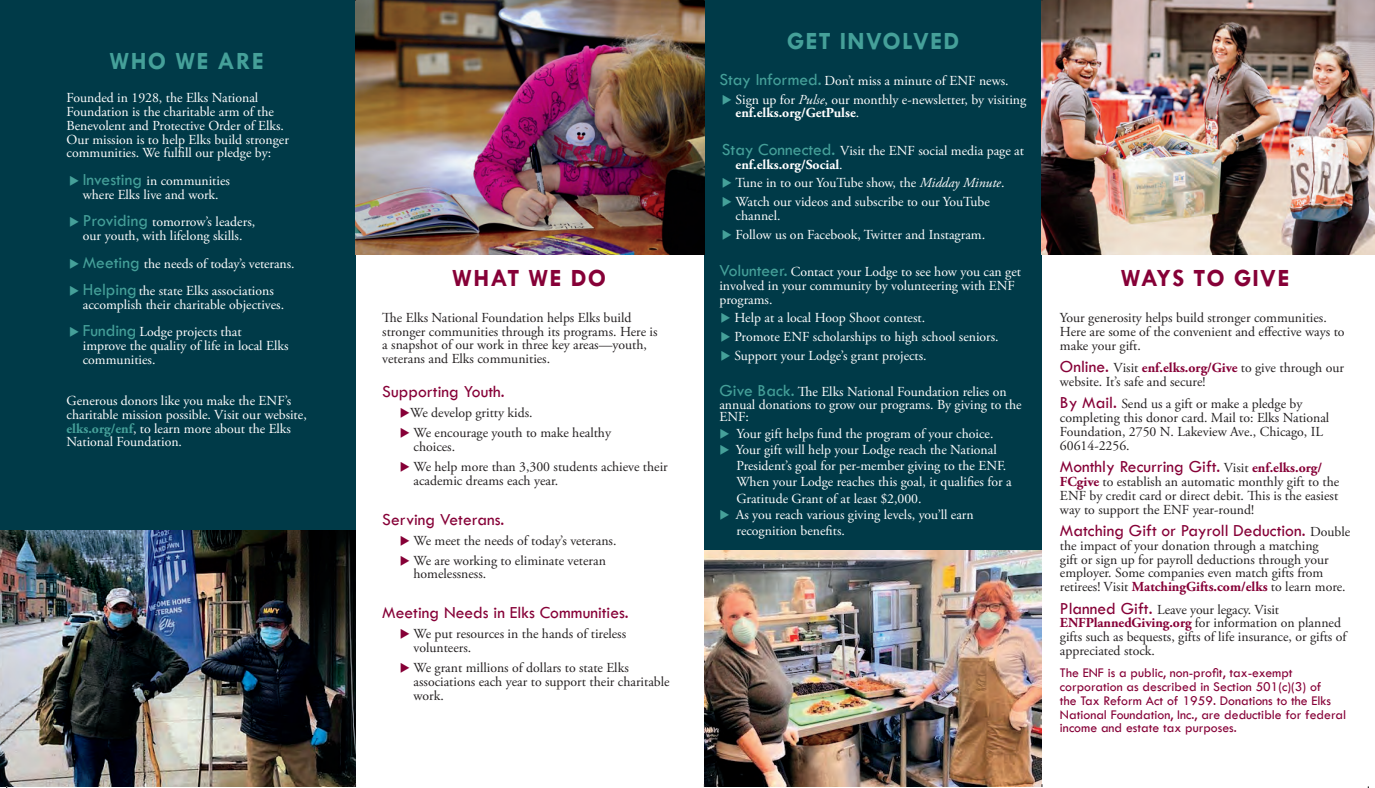
<style>
.page{position:relative;width:1375px;height:788px;background:#fff}
.page>*{position:absolute;margin:0;border:0;box-sizing:border-box;transform-origin:0 0}
.t1{font:700 25px "Tw Cen";letter-spacing:.05em;color:#45a099}
.t2{font:700 25px "Tw Cen";letter-spacing:.05em;color:#860037}
.t3{font:17.5px "Tw Cen";color:#860037}
.t4{font:13.75px/13.8px "Adobe Garamond Pro";color:#fff}
.t5{font:13.75px/13.8px "Adobe Garamond Pro";color:#231f20}
.t6{font:13.75px/13.8px "Tw Cen";color:#860037}
.t7{font:700 13.75px "Adobe Garamond Pro";color:#fff}
.s1{font-family:"Tw Cen";font-size:17.5px;color:#45a099}
.s2{font-weight:700;color:#45a099}
.s3{font-style:italic}
.s4{font-weight:400}
.s5{font-weight:700}
.s6{font-family:"Tw Cen";font-size:17.5px;color:#860037}
.s7{font-weight:700;color:#860037}
.s8{font-family:"Adobe Garamond Pro";font-size:13.75px;color:#231f20}
.s9{font-family:"Adobe Garamond Pro";font-weight:700;font-size:13.75px}
</style>
<div class="page">
<div style="left:704px;top:0;width:338px;height:558px;background:#003a48"></div>
<div style="left:0;top:0;width:355px;height:786px;background:#003a48"></div>
<img style="left:1042px;top:0;width:333px;height:255px">
<img style="left:704px;top:550px;width:338px;height:236px">
<img style="left:355px;top:0;width:349px;height:255px">
<img style="left:0;top:530px;width:355px;height:256px">
<h1 class="t1" style="left:110px;top:46px;width:156px">WHO WE ARE</h1>
<p class="t4" style="left:67px;top:92px;width:224px">Founded in 1928, the Elks National Foundation is the charitable arm of the Benevolent and Protective Order of Elks.<br>Our mission is to help Elks build stronger communities. We fulfill our pledge by:</p>
<p class="t4" style="left:83px;top:174px;width:149px"><span class="s1">Investing</span> in communities where Elks live and work.</p>
<p class="t4" style="left:83px;top:215px;width:174px"><span class="s1">Providing</span> tomorrow’s leaders, our youth, with lifelong skills.</p>
<p class="t4" style="left:83px;top:250px;width:213px;line-height:27.5px"><span class="s1">Meeting</span> the needs of today’s veterans.<br><span class="s1">Helping</span>the state Elks associations</p>
<p class="t4" style="left:83px;top:291px;width:203px;line-height:27.5px">accomplish their charitable objectives.<br><span class="s1">Funding</span> Lodge projects that</p>
<p class="t4" style="left:83px;top:339px;width:207px">improve the quality of life in local Elks communities.</p>
<p class="t4" style="left:67px;top:394px;width:242px">Generous donors like you make the ENF’s charitable mission possible. Visit our website, <span class="s2">elks.org/enf</span>, to learn more about the Elks National Foundation.</p>
<h1 class="t2" style="left:452px;top:263px;width:156px">WHAT WE DO</h1>
<p class="t5" style="left:382px;top:311px;width:277px">The Elks National Foundation helps Elks build stronger communities through its programs. Here is a snapshot of our work in three key areas—youth, veterans and Elks communities.</p>
<p class="t3" style="left:382px;top:381px;width:124px">Supporting Youth.</p>
<p class="t5" style="left:410px;top:403px;width:202px;line-height:20px">We develop gritty kids.<br>We encourage youth to make healthy</p>
<p class="t5" style="left:413px;top:437px;width:256px;line-height:20px">choices.<br>We help more than 3,300 students achieve their</p>
<p class="t5" style="left:413px;top:474px;width:146px">academic dreams each year.</p>
<p class="t3" style="left:382px;top:508px;width:123px">Serving Veterans.</p>
<p class="t5" style="left:413px;top:530px;width:204px;line-height:20px">We meet the needs of today’s veterans.<br>We are working to eliminate veteran</p>
<p class="t5" style="left:413px;top:567px;width:74px">homelessness.</p>
<p class="t3" style="left:382px;top:602px;width:248px">Meeting Needs in Elks Communities.</p>
<p class="t5" style="left:413px;top:627px;width:214px">We put resources in the hands of tireless volunteers.</p>
<p class="t5" style="left:413px;top:661px;width:257px">We grant millions of dollars to state Elks associations each year to support their charitable work.</p>
<h1 class="t1" style="left:787px;top:26px;width:174px">GET INVOLVED</h1>
<p class="t4" style="left:735px;top:72px;width:292px;line-height:18.8px;text-indent:-16px"><span class="s1">Stay Informed.</span> Don’t miss a minute of ENF news.<br>Sign up for <span class="s3">Pulse</span>, our monthly e-newsletter, by visiting</p>
<p class="t7" style="left:735px;top:105px;width:125px">enf.elks.org/GetPulse<span class="s4">.</span></p>
<p class="t4" style="left:735px;top:144px;width:290px;text-indent:-14px"><span class="s1">Stay Connected.</span> Visit the ENF social media page at <span class="s5">enf.elks.org/Social</span>.</p>
<p class="t4" style="left:735px;top:174px;width:270px;line-height:18.8px">Tune in to our YouTube show, the <span class="s3">Midday Minute</span>.<br>Watch our videos and subscribe to our YouTube</p>
<p class="t4" style="left:735px;top:207px;width:254px;line-height:18.8px">channel.<br>Follow us on Facebook, Twitter and Instagram<span class="s3">.</span></p>
<p class="t4" style="left:719px;top:265px;width:303px"><span class="s1">Volunteer.</span> Contact your Lodge to see how you can get involved in your community by volunteering with ENF programs.</p>
<p class="t4" style="left:734px;top:309px;width:266px;line-height:18.8px">Help at a local Hoop Shoot contest.<br>Promote ENF scholarships to high school seniors.<br>Support your Lodge’s grant projects.</p>
<p class="t4" style="left:719px;top:386px;width:304px;line-height:12.5px"><span class="s1">Give Back.</span> The Elks National Foundation relies on annual donations to grow our programs. By giving to the<br>ENF:</p>
<p class="t4" style="left:736px;top:425px;width:277px;line-height:16.2px">Your gift helps fund the program of your choice.<br>Your gift will help your Lodge reach the National President’s goal for per-member giving to the ENF.<br>When your Lodge reaches this goal, it qualifies for a Gratitude Grant of at least $2,000.<br>As you reach various giving levels, you’ll earn recognition benefits.</p>
<h1 class="t2" style="left:1121px;top:263px;width:170px">WAYS TO GIVE</h1>
<p class="t5" style="left:1060px;top:311px;width:286px">Your generosity helps build stronger communities.<br>Here are some of the convenient and effective ways to make your gift.</p>
<p class="t5" style="left:1060px;top:361px;width:285px"><span class="s6">Online.</span> Visit <span class="s7">enf.elks.org/Give</span> to give through our website. It’s safe and secure!</p>
<p class="t5" style="left:1060px;top:398px;width:271px"><span class="s6">By Mail.</span> Send us a gift or make a pledge by completing this donor card. Mail to: Elks National Foundation, 2750 N. Lakeview Ave., Chicago, IL 60614-2256.</p>
<p class="t3" style="left:1060px;top:456px;width:264px">Monthly Recurring Gift. <span class="s8">Visit</span> <span class="s9">enf.elks.org/</span></p>
<p class="t5" style="left:1060px;top:475px;width:281px;text-align:justify"><span class="s7">FCgive</span> to establish an automatic monthly gift to the ENF by credit card or direct debit. This is the easiest way to support the ENF year-round!</p>
<p class="t3" style="left:1060px;top:520px;width:292px">Matching Gift or Payroll Deduction. <span class="s8">Double</span></p>
<p class="t5" style="left:1060px;top:539px;width:287px">the impact of your donation through a matching<br>gift or sign up for payroll deductions through your employer. Some companies even match gifts from retirees! Visit <span class="s7">MatchingGifts.com/elks</span> to learn more.</p>
<p class="t5" style="left:1060px;top:603px;width:288px"><span class="s6">Planned Gift.</span> Leave your legacy. Visit <span class="s7">ENFPlannedGiving.org</span> for information on planned gifts such as bequests, gifts of life insurance, or gifts of appreciated stock.</p>
<p class="t6" style="left:1060px;top:666px;width:288px">The ENF is a public, non-profit, tax-exempt corporation as described in Section 501(c)(3) of<br>the Tax Reform Act of 1959. Donations to the Elks National Foundation, Inc., are deductible for federal income and estate tax purposes.</p>
</div>
